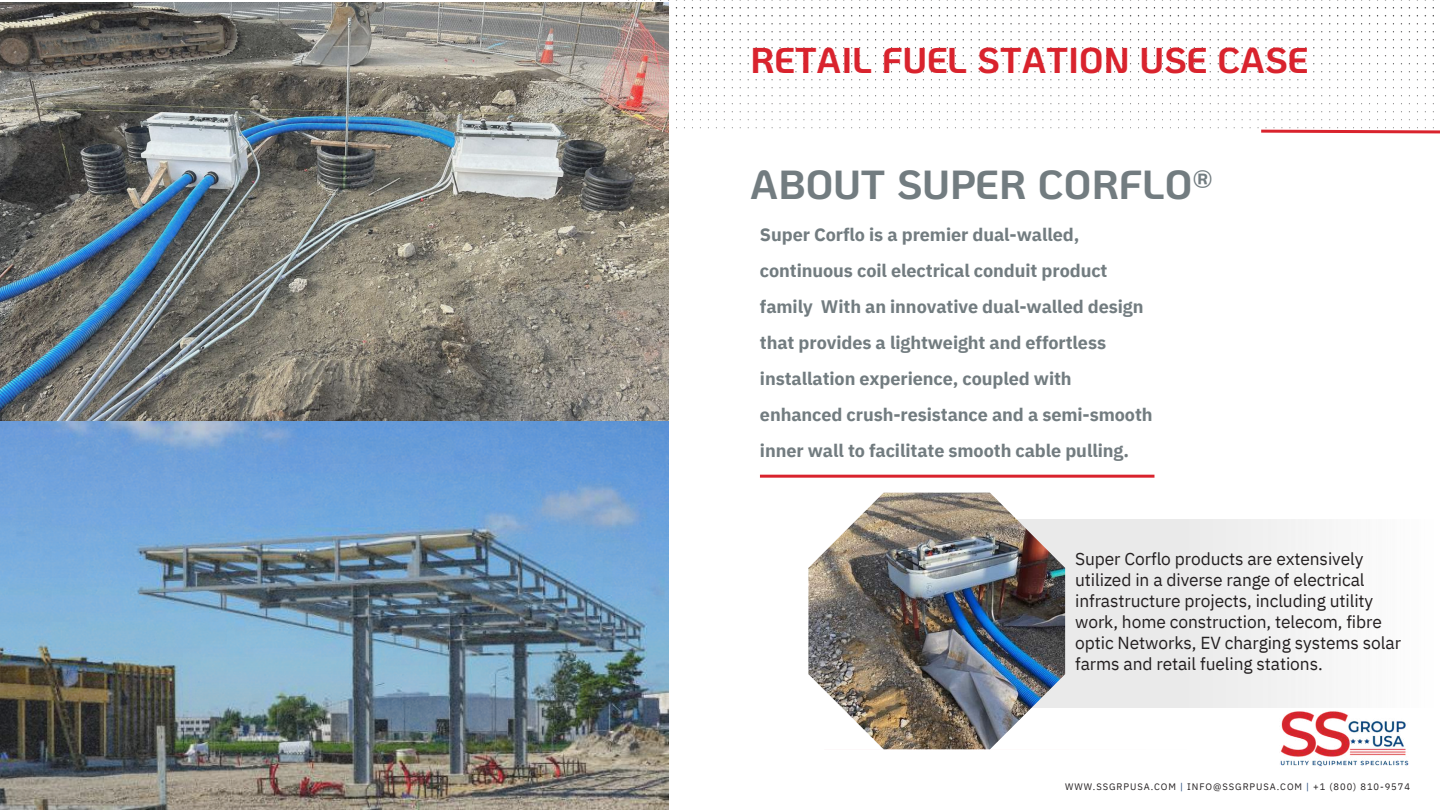
<style>
.page{position:relative;width:1440px;height:810px;background:#fff}
.page>*{position:absolute;margin:0;border:0;box-sizing:border-box;transform-origin:0 0}
.t1{font:700 40.6px "Ko Ho";color:#727c80}
.t2{font:700 35.8px "Ko Ho";color:#d9232d}
.t3{font:700 18.1px/36px "IBM Plex Sans";letter-spacing:-.005em;color:#727c80}
.t4{font:17.4px/21px "IBM Plex Sans";letter-spacing:-.005em;color:#231f20}
.t5{font:9.4px "IBM Plex Sans";letter-spacing:.1em;color:#231f20}
.s1{color:#1a4277}
</style>
<div class="page">
<img style="left:625px;top:0;width:809px;height:129px">
<svg style="left:883px;top:749px;width:108px;height:1px"></svg>
<img style="left:1276px;top:706px;width:133px;height:61px">
<img style="left:0;top:420px;width:669px;height:390px">
<img style="left:0;top:3px;width:669px;height:417px">
<hr style="left:760px;top:475px;width:394px;height:3px;background:#d9232d">
<img style="left:808px;top:493px;width:257px;height:256px">
<svg style="left:1258px;top:128px;width:182px;height:6px"></svg>
<h2 class="t2" style="left:750px;top:36px;width:560px">RETAIL FUEL STATION USE CASE</h2>
<h1 class="t1" style="left:750px;top:156px;width:464px">ABOUT SUPER CORFLO®</h1>
<p class="t3" style="left:760px;top:216px;width:394px">Super Corflo is a premier dual-walled, continuous coil electrical conduit product family With an innovative dual-walled design that provides a lightweight and effortless installation experience, coupled with enhanced crush-resistance and a semi-smooth inner wall to facilitate smooth cable pulling.</p>
<p class="t4" style="left:1075px;top:548px;width:327px">Super Corflo products are extensively utilized in a diverse range of electrical infrastructure projects, including utility work, home construction, telecom, fibre optic Networks, EV charging systems solar farms and retail fueling stations.</p>
<p class="t5" style="left:1065px;top:780px;width:346px">WWW.SSGRPUSA.COM <span class="s1">|</span> INFO@SSGRPUSA.COM <span class="s1">|</span> +1 (800) 810-9574</p>
</div>
